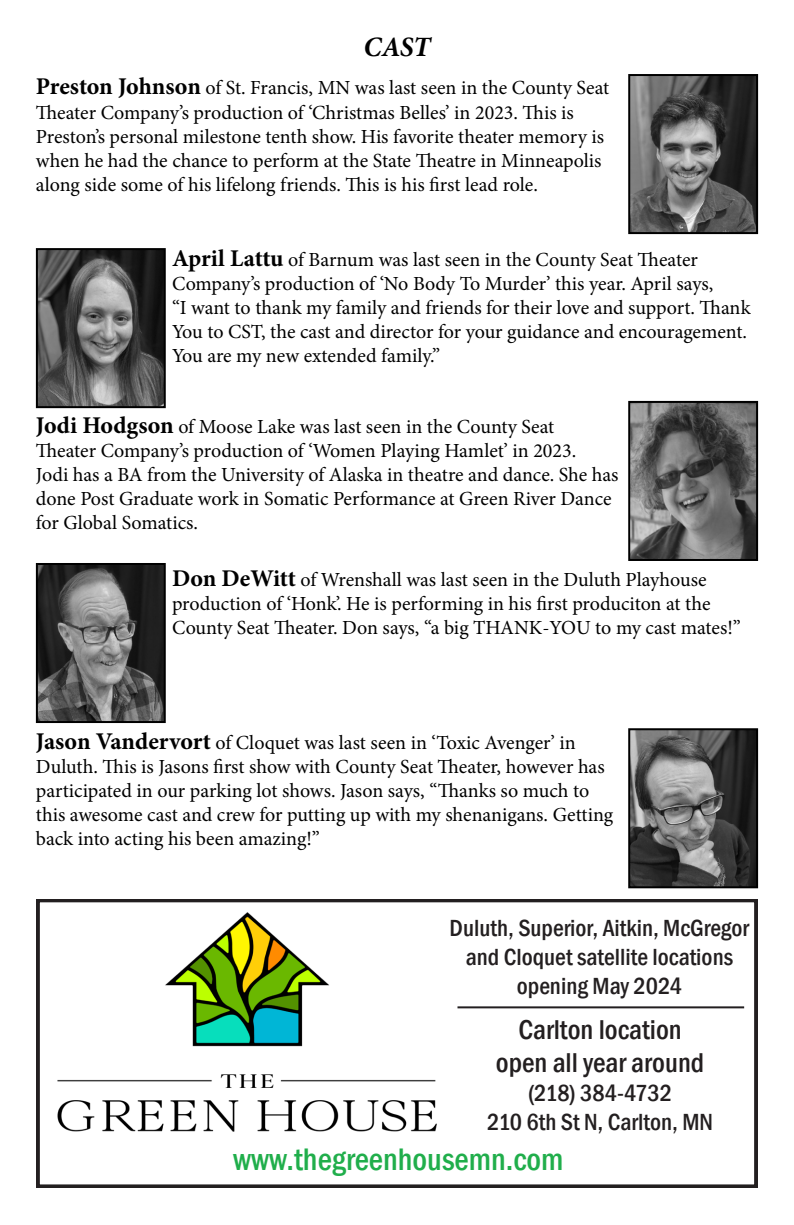
<style>
.page{position:relative;width:794px;height:1225px;background:#fff}
.page>*{position:absolute;margin:0;border:0;box-sizing:border-box;transform-origin:0 0}
.t1{font:500 condensed 32px "Franklin Gothic";color:#20ae4b}
.t2{font:500 condensed 28px/33.6px "Franklin Gothic";color:#231f20;text-align:center}
.t3{font:italic 700 28px "Minion Pro";color:#000}
.t4{font:500 condensed 24px/28.8px "Franklin Gothic";color:#231f20;text-align:center}
.t5{font:20px/24px "Minion Pro";letter-spacing:-.005em;color:#000}
.s1{font-weight:700;font-size:24px}
</style>
<div class="page">
<img style="left:631px;top:77px;width:124px;height:154px">
<div style="left:628px;top:74px;width:130px;height:160px;border:2px solid #000"></div>
<img style="left:39px;top:251px;width:124px;height:154px">
<div style="left:36px;top:248px;width:130px;height:160px;border:2px solid #000"></div>
<img style="left:631px;top:404px;width:124px;height:154px">
<div style="left:628px;top:401px;width:130px;height:160px;border:2px solid #000"></div>
<img style="left:39px;top:566px;width:124px;height:154px">
<div style="left:36px;top:563px;width:130px;height:160px;border:2px solid #000"></div>
<img style="left:631px;top:731px;width:124px;height:154px">
<div style="left:628px;top:728px;width:130px;height:160px;border:2px solid #000"></div>
<svg style="left:37px;top:899px;width:720px;height:288px"></svg>
<hr style="left:457px;top:1006px;width:287px;height:2px;background:#231f20">
<p class="t3" style="left:363px;top:27px;width:69px">CAST</p>
<p class="t5" style="left:36px;top:76px;width:575px"><span class="s1">Preston Johnson</span> of St. Francis, MN was last seen in the County Seat<br>Theater Company’s production of ‘Christmas Belles’ in 2023. This is</p>
<p class="t5" style="left:36px;top:124px;width:569px">Preston’s personal milestone tenth show. His favorite theater memory is when he had the chance to perform at the State Theatre in Minneapolis along side some of his lifelong friends. This is his first lead role.</p>
<p class="t5" style="left:172px;top:247px;width:527px"><span class="s1">April Lattu</span> of Barnum was last seen in the County Seat Theater</p>
<p class="t5" style="left:172px;top:271px;width:543px">Company’s production of ‘No Body To Murder’ this year. April says,</p>
<p class="t5" style="left:172px;top:295px;width:580px">“I want to thank my family and friends for their love and support. Thank<br>You to CST, the cast and director for your guidance and encouragement.<br>You are my new extended family.”</p>
<p class="t5" style="left:36px;top:415px;width:520px"><span class="s1">Jodi Hodgson</span> of Moose Lake was last seen in the County Seat</p>
<p class="t5" style="left:36px;top:439px;width:542px">Theater Company’s production of ‘Women Playing Hamlet’ in 2023.</p>
<p class="t5" style="left:36px;top:463px;width:584px">Jodi has a BA from the University of Alaska in theatre and dance. She has done Post Graduate work in Somatic Performance at Green River Dance for Global Somatics.</p>
<p class="t5" style="left:172px;top:568px;width:536px"><span class="s1">Don DeWitt</span> of Wrenshall was last seen in the Duluth Playhouse</p>
<p class="t5" style="left:172px;top:592px;width:570px">production of ‘Honk’. He is performing in his first produciton at the<br>County Seat Theater. Don says, “a big THANK-YOU to my cast mates!”</p>
<p class="t5" style="left:36px;top:730px;width:579px"><span class="s1">Jason Vandervort</span> of Cloquet was last seen in ‘Toxic Avenger’ in Duluth. This is Jasons first show with County Seat Theater, however has participated in our parking lot shows. Jason says, “Thanks so much to this awesome cast and crew for putting up with my shenanigans. Getting back into acting his been amazing!”</p>
<p class="t4" style="left:449px;top:913px;width:301px">Duluth, Superior, Aitkin, McGregor and Cloquet satellite locations opening May 2024</p>
<p class="t2" style="left:496px;top:1012px;width:210px">Carlton location open all year around</p>
<p class="t4" style="left:487px;top:1078px;width:227px">(218) 384-4732<br>210 6th St N, Carlton, MN</p>
<p class="t1" style="left:233px;top:1137px;width:332px">www.thegreenhousemn.com</p>
</div>
